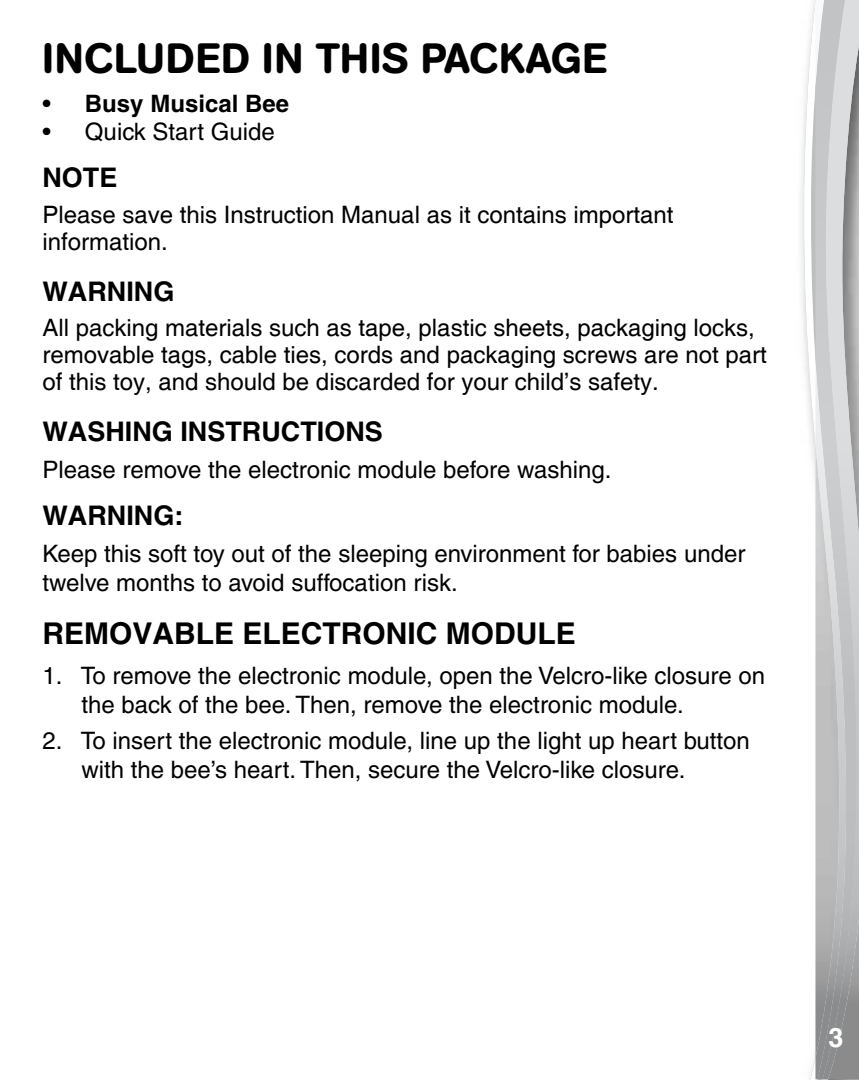
<style>
.page{position:relative;width:859px;height:1080px;background:#fff}
.page>*{position:absolute;margin:0;border:0;box-sizing:border-box;transform-origin:0 0}
.t1{font:500 42px "AG Book Rounded";letter-spacing:.02em;color:#000}
.t2{font:700 30px "Helvetica";color:#000}
.t3{font:700 27px "Helvetica";color:#000}
.t4{font:700 27px "Helvetica";color:#fff}
.t5{font:500 24px/28.8px "Helvetica";color:#000}
.t6{font:24px/27px "Helvetica";color:#000}
.t7{font:700 24px "Helvetica";color:#000}
.s1{font-weight:500}
</style>
<div class="page">
<svg style="left:803px;top:0;width:12px;height:1080px"></svg>
<svg style="left:815px;top:1079px;width:13px;height:1px"></svg>
<img style="left:858px;top:0;width:1px;height:1079px">
<img style="left:848px;top:0;width:10px;height:1079px">
<img style="left:815px;top:0;width:33px;height:1079px">
<h1 class="t1" style="left:42px;top:34px;width:566px">INCLUDED IN THIS PACKAGE</h1>
<p class="t7" style="left:42px;top:89px;width:248px"><span class="s1">•</span> Busy Musical Bee</p>
<p class="t5" style="left:42px;top:117px;width:234px">• Quick Start Guide</p>
<p class="t3" style="left:42px;top:161px;width:77px">NOTE</p>
<p class="t6" style="left:42px;top:202px;width:632px">Please save this Instruction Manual as it contains important information.</p>
<p class="t3" style="left:42px;top:275px;width:133px">WARNING</p>
<p class="t6" style="left:42px;top:315px;width:726px">All packing materials such as tape, plastic sheets, packaging locks, removable tags, cable ties, cords and packaging screws are not part of this toy, and should be discarded for your child’s safety.</p>
<p class="t3" style="left:42px;top:415px;width:342px">WASHING INSTRUCTIONS</p>
<p class="t5" style="left:42px;top:455px;width:570px">Please remove the electronic module before washing.</p>
<p class="t3" style="left:42px;top:499px;width:142px">WARNING:</p>
<p class="t5" style="left:42px;top:540px;width:704px">Keep this soft toy out of the sleeping environment for babies under twelve months to avoid suffocation risk.</p>
<p class="t2" style="left:42px;top:615px;width:535px">REMOVABLE ELECTRONIC MODULE</p>
<p class="t5" style="left:81px;top:662px;width:685px;text-indent:-39px">1. To remove the electronic module, open the Velcro-like closure on the back of the bee. Then, remove the electronic module.</p>
<p class="t5" style="left:81px;top:726px;width:670px;text-indent:-39px">2. To insert the electronic module, line up the light up heart button with the bee’s heart. Then, secure the Velcro-like closure.</p>
<p class="t4" style="left:828px;top:1021px;width:17px">3</p>
</div>
